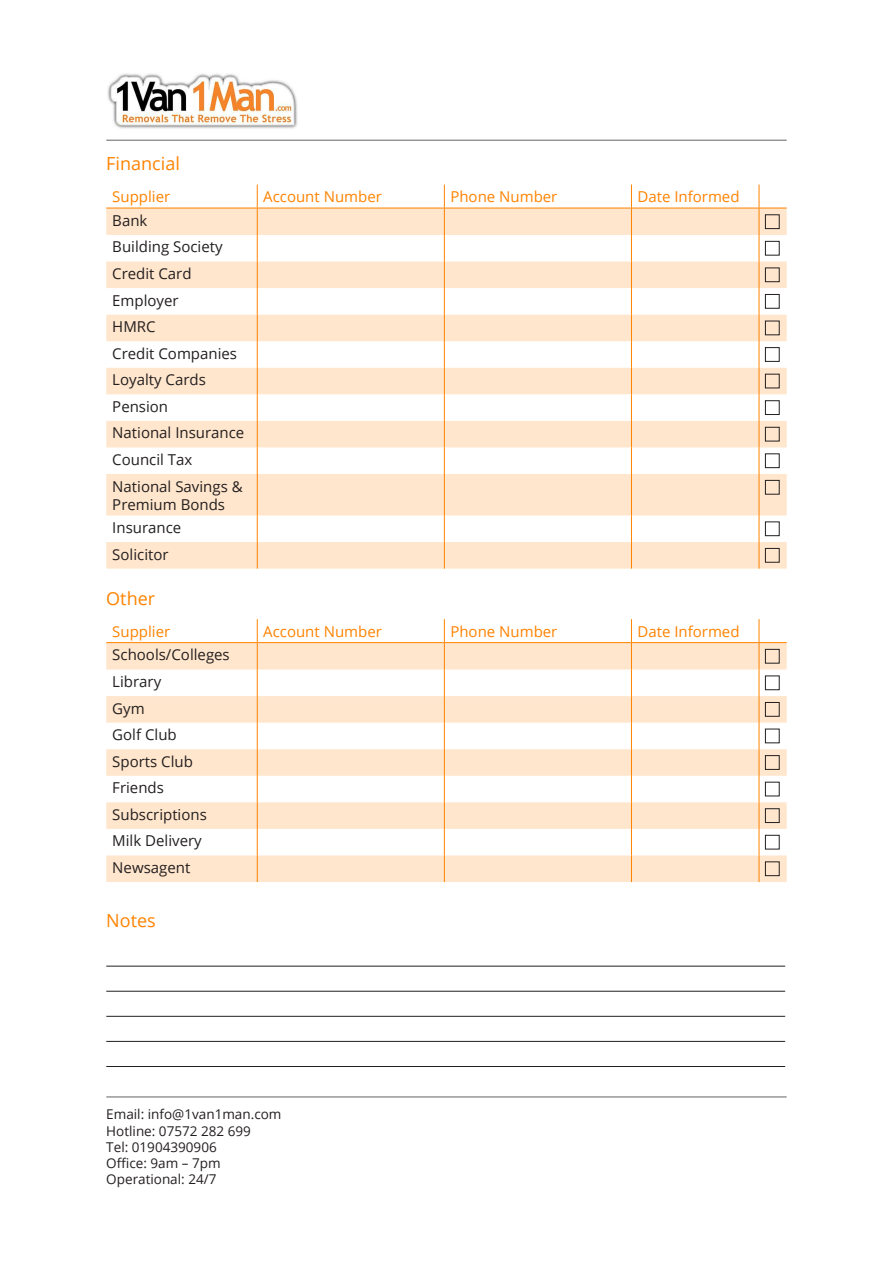
<style>
.page{position:relative;width:893px;height:1263px;background:#fff}
.page>*{position:absolute;margin:0;border:0;box-sizing:border-box;transform-origin:0 0}
.t1{font:18px "Open Sans";color:#ff8300}
.t2{font:15px/26.5px "Open Sans";color:#231f20}
.t3{font:15px "Open Sans";color:#ff8300}
.t4{font:13.5px/16.2px "Open Sans";color:#231f20}
</style>
<div class="page">
<img style="left:107px;top:73px;width:191px;height:56px">
<hr style="left:106px;top:140px;width:681px;height:1px;background:#636363">
<hr style="left:106px;top:1096px;width:681px;height:1px;background:#636363">
<svg style="left:106px;top:209px;width:681px;height:360px;fill:#ffe6cc"></svg>
<hr style="left:106px;top:208px;width:151px;height:1px;background:#ff8300">
<hr style="left:257px;top:208px;width:187px;height:1px;background:#ff8300">
<hr style="left:444px;top:208px;width:187px;height:1px;background:#ff8300">
<hr style="left:631px;top:208px;width:128px;height:1px;background:#ff8300">
<svg style="left:257px;top:185px;width:1px;height:289px"></svg>
<svg style="left:444px;top:185px;width:1px;height:289px"></svg>
<svg style="left:631px;top:185px;width:1px;height:289px"></svg>
<svg style="left:759px;top:185px;width:28px;height:289px"></svg>
<hr style="left:257px;top:474px;width:1px;height:41px;background:#ff8300">
<hr style="left:444px;top:474px;width:1px;height:41px;background:#ff8300">
<hr style="left:631px;top:474px;width:1px;height:41px;background:#ff8300">
<hr style="left:759px;top:474px;width:1px;height:41px;background:#ff8300">
<svg style="left:257px;top:515px;width:1px;height:54px"></svg>
<svg style="left:444px;top:515px;width:1px;height:54px"></svg>
<svg style="left:631px;top:515px;width:1px;height:54px"></svg>
<svg style="left:759px;top:515px;width:1px;height:54px"></svg>
<div style="left:765px;top:214px;width:15px;height:15px;border:1px solid #231f20"></div>
<div style="left:765px;top:241px;width:15px;height:15px;border:1px solid #231f20"></div>
<div style="left:765px;top:268px;width:15px;height:14px;border:1px solid #231f20"></div>
<div style="left:765px;top:294px;width:15px;height:15px;border:1px solid #231f20"></div>
<div style="left:765px;top:321px;width:15px;height:14px;border:1px solid #231f20"></div>
<div style="left:765px;top:347px;width:15px;height:15px;border:1px solid #231f20"></div>
<div style="left:765px;top:374px;width:15px;height:14px;border:1px solid #231f20"></div>
<div style="left:765px;top:400px;width:15px;height:15px;border:1px solid #231f20"></div>
<div style="left:765px;top:427px;width:15px;height:14px;border:1px solid #231f20"></div>
<div style="left:765px;top:453px;width:15px;height:15px;border:1px solid #231f20"></div>
<div style="left:765px;top:480px;width:15px;height:15px;border:1px solid #231f20"></div>
<div style="left:765px;top:521px;width:15px;height:15px;border:1px solid #231f20"></div>
<div style="left:765px;top:548px;width:15px;height:15px;border:1px solid #231f20"></div>
<svg style="left:106px;top:643px;width:653px;height:239px;fill:#ffe6cc"></svg>
<hr style="left:106px;top:642px;width:151px;height:1px;background:#ff8300">
<hr style="left:257px;top:642px;width:187px;height:1px;background:#ff8300">
<hr style="left:444px;top:642px;width:187px;height:1px;background:#ff8300">
<hr style="left:631px;top:642px;width:128px;height:1px;background:#ff8300">
<svg style="left:257px;top:619px;width:1px;height:263px"></svg>
<svg style="left:444px;top:619px;width:1px;height:263px"></svg>
<svg style="left:631px;top:619px;width:1px;height:263px"></svg>
<svg style="left:759px;top:619px;width:28px;height:263px"></svg>
<div style="left:765px;top:649px;width:15px;height:14px;border:1px solid #231f20"></div>
<div style="left:765px;top:675px;width:15px;height:15px;border:1px solid #231f20"></div>
<div style="left:765px;top:702px;width:15px;height:15px;border:1px solid #231f20"></div>
<div style="left:765px;top:729px;width:15px;height:14px;border:1px solid #231f20"></div>
<div style="left:765px;top:755px;width:15px;height:15px;border:1px solid #231f20"></div>
<div style="left:765px;top:782px;width:15px;height:14px;border:1px solid #231f20"></div>
<div style="left:765px;top:808px;width:15px;height:15px;border:1px solid #231f20"></div>
<div style="left:765px;top:835px;width:15px;height:14px;border:1px solid #231f20"></div>
<div style="left:765px;top:861px;width:15px;height:15px;border:1px solid #231f20"></div>
<hr style="left:106px;top:966px;width:679px;height:1px;background:#231f20">
<hr style="left:106px;top:991px;width:679px;height:1px;background:#231f20">
<hr style="left:106px;top:1016px;width:679px;height:1px;background:#231f20">
<hr style="left:106px;top:1041px;width:679px;height:1px;background:#231f20">
<hr style="left:106px;top:1066px;width:679px;height:1px;background:#231f20">
<p class="t1" style="left:106px;top:156px;width:75px">Financial</p>
<p class="t3" style="left:112px;top:191px;width:59px">Supplier</p>
<p class="t3" style="left:263px;top:191px;width:120px">Account Number</p>
<p class="t3" style="left:450px;top:191px;width:109px">Phone Number</p>
<p class="t3" style="left:637px;top:191px;width:104px">Date Informed</p>
<p class="t2" style="left:112px;top:209px;width:134px">Bank<br>Building Society<br>Credit Card<br>Employer<br>HMRC<br>Credit Companies<br>Loyalty Cards<br>Pension<br>National Insurance<br>Council Tax<br>National Savings &amp;</p>
<p class="t2" style="left:112px;top:494px;width:114px;line-height:23.5px">Premium Bonds<br>Insurance</p>
<p class="t2" style="left:112px;top:542px;width:58px">Solicitor</p>
<p class="t1" style="left:106px;top:591px;width:50px">Other</p>
<p class="t3" style="left:112px;top:625px;width:59px">Supplier</p>
<p class="t3" style="left:263px;top:625px;width:120px">Account Number</p>
<p class="t3" style="left:450px;top:625px;width:109px">Phone Number</p>
<p class="t3" style="left:637px;top:625px;width:104px">Date Informed</p>
<p class="t2" style="left:112px;top:643px;width:119px">Schools/Colleges<br>Library<br>Gym<br>Golf Club<br>Sports Club<br>Friends<br>Subscriptions<br>Milk Delivery<br>Newsagent</p>
<p class="t1" style="left:106px;top:913px;width:51px">Notes</p>
<p class="t4" style="left:106px;top:1107px;width:177px">Email: info@1van1man.com<br>Hotline: 07572 282 699<br>Tel: 01904390906<br>Office: 9am – 7pm<br>Operational: 24/7</p>
</div>
